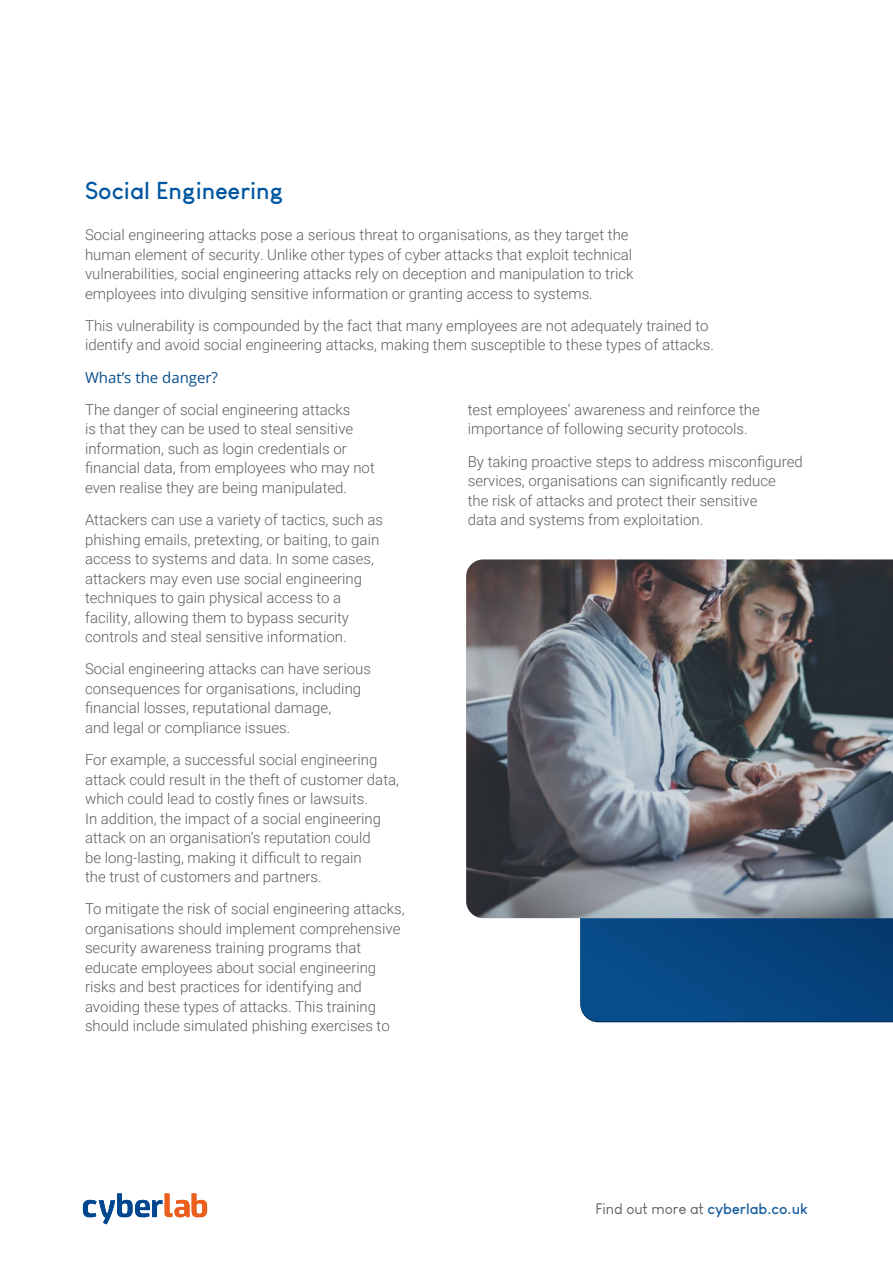
<style>
.page{position:relative;width:893px;height:1263px;background:#fff}
.page>*{position:absolute;margin:0;border:0;box-sizing:border-box;transform-origin:0 0}
.Header_2a{font:700 24px "Louis George Cafe";color:#0156a1}
.Body{font:300 15px/19.5px "Roboto";color:#5b5f60}
.t1{font:700 15px "Louis George Cafe";color:#175d9e}
.Body-2{font:15px "Open Sans";color:#084e8c}
.s1{font-weight:400;color:#5b5f60}
</style>
<div class="page">
<svg style="left:83px;top:1193px;width:124px;height:31px"></svg>
<svg style="left:580px;top:918px;width:313px;height:103px;background:#074680"></svg>
<img style="left:466px;top:559px;width:427px;height:359px">
<p class="Header_2a" style="left:85px;top:175px;width:200px">Social Engineering</p>
<p class="Body" style="left:85px;top:224px;width:550px">Social engineering attacks pose a serious threat to organisations, as they target the human element of security. Unlike other types of cyber attacks that exploit technical vulnerabilities, social engineering attacks rely on deception and manipulation to trick employees into divulging sensitive information or granting access to systems.</p>
<p class="Body" style="left:85px;top:315px;width:630px">This vulnerability is compounded by the fact that many employees are not adequately trained to identify and avoid social engineering attacks, making them susceptible to these types of attacks.</p>
<p class="Body-2" style="left:85px;top:367px;width:135px">What’s the danger?</p>
<p class="Body" style="left:85px;top:399px;width:291px">The danger of social engineering attacks<br>is that they can be used to steal sensitive information, such as login credentials or financial data, from employees who may not even realise they are being manipulated.</p>
<p class="Body" style="left:85px;top:509px;width:300px">Attackers can use a variety of tactics, such as phishing emails, pretexting, or baiting, to gain access to systems and data. In some cases, attackers may even use social engineering techniques to gain physical access to a facility, allowing them to bypass security controls and steal sensitive information.</p>
<p class="Body" style="left:85px;top:659px;width:287px">Social engineering attacks can have serious consequences for organisations, including financial losses, reputational damage,<br>and legal or compliance issues.</p>
<p class="Body" style="left:85px;top:749px;width:316px">For example, a successful social engineering attack could result in the theft of customer data, which could lead to costly fines or lawsuits.<br>In addition, the impact of a social engineering attack on an organisation’s reputation could<br>be long-lasting, making it difficult to regain<br>the trust of customers and partners.</p>
<p class="Body" style="left:85px;top:899px;width:321px">To mitigate the risk of social engineering attacks, organisations should implement comprehensive security awareness training programs that educate employees about social engineering risks and best practices for identifying and avoiding these types of attacks. This training should include simulated phishing exercises to</p>
<p class="Body" style="left:468px;top:399px;width:294px">test employees’ awareness and reinforce the importance of following security protocols.</p>
<p class="Body" style="left:468px;top:451px;width:337px">By taking proactive steps to address misconfigured services, organisations can significantly reduce<br>the risk of attacks and protect their sensitive<br>data and systems from exploitation.</p>
<p class="t1" style="left:595px;top:1199px;width:214px"><span class="s1">Find out more at</span> cyberlab.co.uk</p>
</div>
